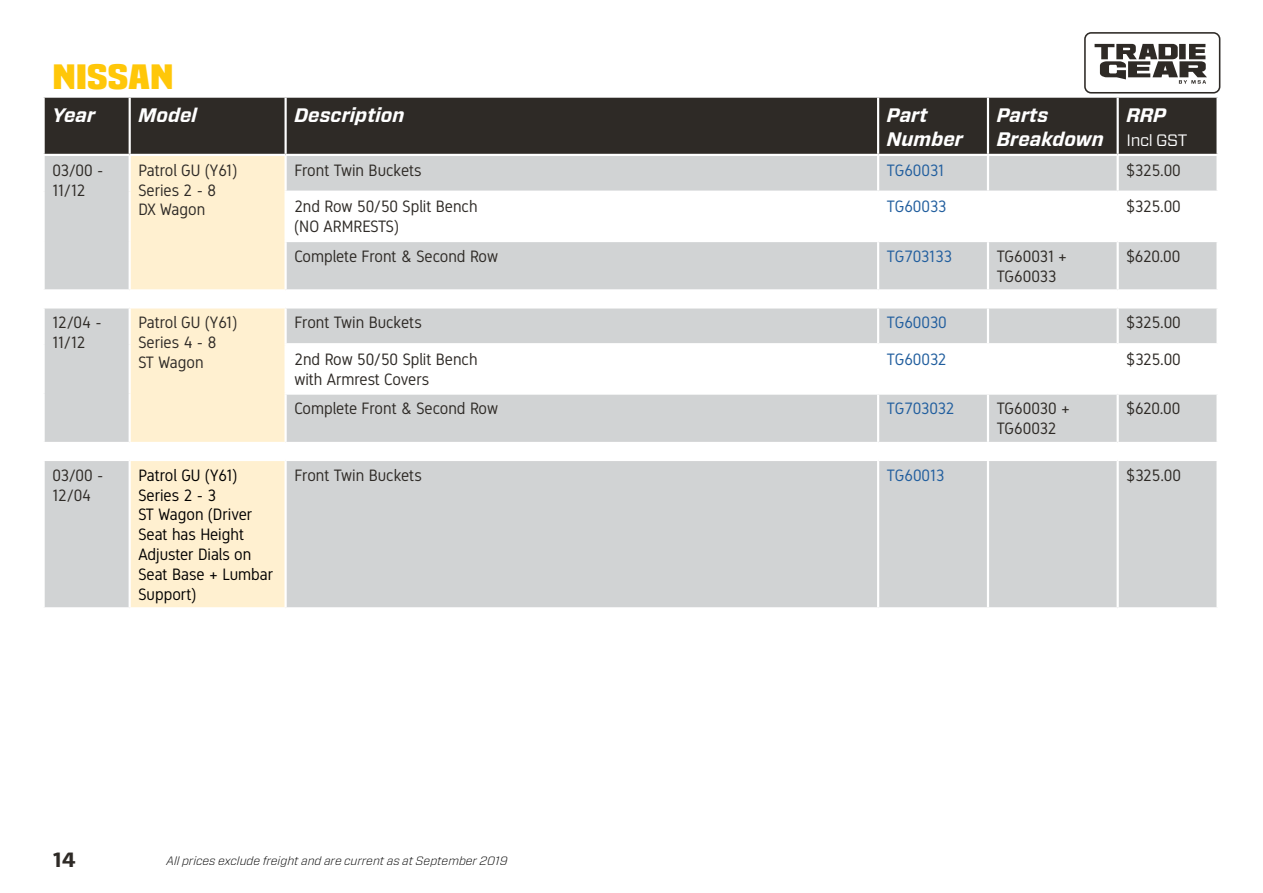
<style>
.page{position:relative;width:1263px;height:893px;background:#fff}
.page>*{position:absolute;margin:0;border:0;box-sizing:border-box;transform-origin:0 0}
.t1{font:700 32.85px "Built Titling Rg";color:#ffc709;scale:1.5 1}
.t2{font:700 20.7px "Forza";color:#2e2a26}
.t3{font:italic 700 19.5px/24px "Forza";color:#fff}
.t4{font:16.5px/19.8px "Gidole";color:#2e2a26}
.t5{font:16.5px/19.8px "Gidole";color:#000}
.t6{font:16.5px "Gidole";letter-spacing:-.01em;color:#215e9e}
.t7{font:16.5px "Forza";letter-spacing:-.02em;color:#fff}
.t8{font:italic 300 12px "Forza";color:#000}
</style>
<div class="page">
<div style="left:45px;top:98px;width:1171px;height:56px;background:#2e2a26"></div>
<svg style="left:131px;top:156px;width:153px;height:451px;background:#fff1d3"></svg>
<div style="left:287px;top:156px;width:929px;height:451px;background:#d1d3d4"></div>
<svg style="left:287px;top:193px;width:929px;height:199px"></svg>
<hr style="left:129px;top:98px;width:2px;height:56px;background:#fff">
<hr style="left:284px;top:98px;width:3px;height:56px;background:#fff">
<hr style="left:877px;top:98px;width:2px;height:56px;background:#fff">
<hr style="left:987px;top:98px;width:2px;height:56px;background:#fff">
<hr style="left:1116px;top:98px;width:3px;height:56px;background:#fff">
<hr style="left:877px;top:156px;width:2px;height:35px;background:#fff">
<hr style="left:987px;top:156px;width:2px;height:35px;background:#fff">
<hr style="left:1116px;top:156px;width:3px;height:35px;background:#fff">
<hr style="left:284px;top:191px;width:594px;height:2px;background:#fff">
<hr style="left:878px;top:191px;width:110px;height:2px;background:#fff">
<hr style="left:877px;top:193px;width:2px;height:47px;background:#fff">
<hr style="left:988px;top:191px;width:130px;height:2px;background:#fff">
<hr style="left:987px;top:193px;width:2px;height:47px;background:#fff">
<hr style="left:1118px;top:191px;width:101px;height:2px;background:#fff">
<hr style="left:1116px;top:193px;width:3px;height:47px;background:#fff">
<hr style="left:877px;top:242px;width:2px;height:47px;background:#fff">
<hr style="left:987px;top:242px;width:2px;height:47px;background:#fff">
<hr style="left:1116px;top:242px;width:3px;height:47px;background:#fff">
<hr style="left:130px;top:306px;width:156px;height:2px;background:#fff">
<hr style="left:286px;top:306px;width:592px;height:2px;background:#fff">
<hr style="left:878px;top:306px;width:110px;height:2px;background:#fff">
<hr style="left:877px;top:308px;width:2px;height:35px;background:#fff">
<hr style="left:988px;top:306px;width:130px;height:2px;background:#fff">
<hr style="left:987px;top:308px;width:2px;height:35px;background:#fff">
<hr style="left:1118px;top:306px;width:101px;height:2px;background:#fff">
<hr style="left:1116px;top:308px;width:3px;height:35px;background:#fff">
<hr style="left:284px;top:343px;width:594px;height:2px;background:#fff">
<hr style="left:878px;top:343px;width:110px;height:2px;background:#fff">
<hr style="left:877px;top:345px;width:2px;height:47px;background:#fff">
<hr style="left:988px;top:343px;width:130px;height:2px;background:#fff">
<hr style="left:987px;top:345px;width:2px;height:47px;background:#fff">
<hr style="left:1118px;top:343px;width:101px;height:2px;background:#fff">
<hr style="left:1116px;top:345px;width:3px;height:47px;background:#fff">
<hr style="left:877px;top:395px;width:2px;height:47px;background:#fff">
<hr style="left:987px;top:395px;width:2px;height:47px;background:#fff">
<hr style="left:1116px;top:395px;width:3px;height:47px;background:#fff">
<svg style="left:44px;top:156px;width:86px;height:451px;background:#d5d7d8"></svg>
<hr style="left:43px;top:459px;width:87px;height:2px;background:#fff">
<hr style="left:43px;top:461px;width:2px;height:146px;background:#fff">
<hr style="left:130px;top:459px;width:156px;height:2px;background:#fff">
<hr style="left:129px;top:461px;width:2px;height:146px;background:#fff">
<hr style="left:286px;top:459px;width:592px;height:2px;background:#fff">
<hr style="left:878px;top:459px;width:110px;height:2px;background:#fff">
<hr style="left:877px;top:461px;width:2px;height:146px;background:#fff">
<hr style="left:988px;top:459px;width:130px;height:2px;background:#fff">
<hr style="left:987px;top:461px;width:2px;height:146px;background:#fff">
<hr style="left:1118px;top:459px;width:101px;height:2px;background:#fff">
<hr style="left:1116px;top:461px;width:3px;height:146px;background:#fff">
<hr style="left:284px;top:240px;width:594px;height:2px;background:#fff">
<hr style="left:878px;top:240px;width:110px;height:2px;background:#fff">
<hr style="left:988px;top:240px;width:130px;height:2px;background:#fff">
<hr style="left:1118px;top:240px;width:101px;height:2px;background:#fff">
<hr style="left:43px;top:289px;width:87px;height:2px;background:#fff">
<hr style="left:130px;top:289px;width:156px;height:2px;background:#fff">
<hr style="left:286px;top:289px;width:592px;height:2px;background:#fff">
<hr style="left:878px;top:289px;width:110px;height:2px;background:#fff">
<hr style="left:988px;top:289px;width:130px;height:2px;background:#fff">
<hr style="left:1118px;top:289px;width:101px;height:2px;background:#fff">
<hr style="left:284px;top:392px;width:594px;height:3px;background:#fff">
<hr style="left:878px;top:392px;width:110px;height:3px;background:#fff">
<hr style="left:988px;top:392px;width:130px;height:3px;background:#fff">
<hr style="left:1118px;top:392px;width:101px;height:3px;background:#fff">
<hr style="left:43px;top:442px;width:87px;height:2px;background:#fff">
<hr style="left:130px;top:442px;width:156px;height:2px;background:#fff">
<hr style="left:286px;top:442px;width:592px;height:2px;background:#fff">
<hr style="left:878px;top:442px;width:110px;height:2px;background:#fff">
<hr style="left:988px;top:442px;width:130px;height:2px;background:#fff">
<hr style="left:1118px;top:442px;width:101px;height:2px;background:#fff">
<svg style="left:1084px;top:32px;width:136px;height:62px"></svg>
<h1 class="t1" style="left:52px;top:57px;width:82px">NISSAN</h1>
<p class="t3" style="left:52px;top:103px;width:44px">Year</p>
<p class="t3" style="left:138px;top:103px;width:60px">Model</p>
<p class="t3" style="left:294px;top:103px;width:112px">Description</p>
<p class="t3" style="left:887px;top:103px;width:78px">Part<br>Number</p>
<p class="t3" style="left:997px;top:103px;width:108px">Parts<br>Breakdown</p>
<p class="t3" style="left:1126px;top:103px;width:41px">RRP</p>
<p class="t7" style="left:1126px;top:129px;width:62px">Incl GST</p>
<p class="t4" style="left:52px;top:160px;width:53px">03/00 -<br>11/12</p>
<p class="t4" style="left:138px;top:160px;width:100px">Patrol GU (Y61)<br>Series 2 - 8<br>DX Wagon</p>
<p class="t4" style="left:294px;top:160px;width:129px">Front Twin Buckets</p>
<p class="t6" style="left:887px;top:160px;width:58px">TG60031</p>
<p class="t4" style="left:1126px;top:160px;width:56px">$325.00</p>
<p class="t4" style="left:294px;top:197px;width:185px">2nd Row 50/50 Split Bench (NO ARMRESTS)</p>
<p class="t6" style="left:887px;top:197px;width:61px">TG60033</p>
<p class="t4" style="left:1126px;top:197px;width:56px">$325.00</p>
<p class="t4" style="left:294px;top:246px;width:205px">Complete Front &amp; Second Row</p>
<p class="t6" style="left:887px;top:246px;width:67px">TG703133</p>
<p class="t4" style="left:997px;top:246px;width:72px">TG60031 +<br>TG60033</p>
<p class="t4" style="left:1126px;top:246px;width:55px">$620.00</p>
<p class="t4" style="left:52px;top:312px;width:51px">12/04 -<br>11/12</p>
<p class="t4" style="left:138px;top:312px;width:100px">Patrol GU (Y61)<br>Series 4 - 8<br>ST Wagon</p>
<p class="t4" style="left:294px;top:312px;width:129px">Front Twin Buckets</p>
<p class="t6" style="left:887px;top:313px;width:61px">TG60030</p>
<p class="t4" style="left:1126px;top:312px;width:56px">$325.00</p>
<p class="t4" style="left:294px;top:349px;width:185px">2nd Row 50/50 Split Bench with Armrest Covers</p>
<p class="t6" style="left:887px;top:350px;width:61px">TG60032</p>
<p class="t4" style="left:1126px;top:349px;width:56px">$325.00</p>
<p class="t4" style="left:294px;top:399px;width:205px">Complete Front &amp; Second Row</p>
<p class="t6" style="left:887px;top:399px;width:69px">TG703032</p>
<p class="t4" style="left:997px;top:399px;width:75px">TG60030 +<br>TG60032</p>
<p class="t4" style="left:1126px;top:399px;width:55px">$620.00</p>
<p class="t4" style="left:52px;top:465px;width:53px">03/00 -<br>12/04</p>
<p class="t5" style="left:138px;top:465px;width:136px">Patrol GU (Y61)<br>Series 2 - 3<br>ST Wagon (Driver<br>Seat has Height<br>Adjuster Dials on<br>Seat Base + Lumbar<br>Support)</p>
<p class="t4" style="left:294px;top:465px;width:129px">Front Twin Buckets</p>
<p class="t6" style="left:887px;top:465px;width:59px">TG60013</p>
<p class="t4" style="left:1126px;top:465px;width:56px">$325.00</p>
<p class="t2" style="left:53px;top:846px;width:24px">14</p>
<p class="t8" style="left:167px;top:852px;width:343px">All prices exclude freight and are current as at September 2019</p>
</div>
